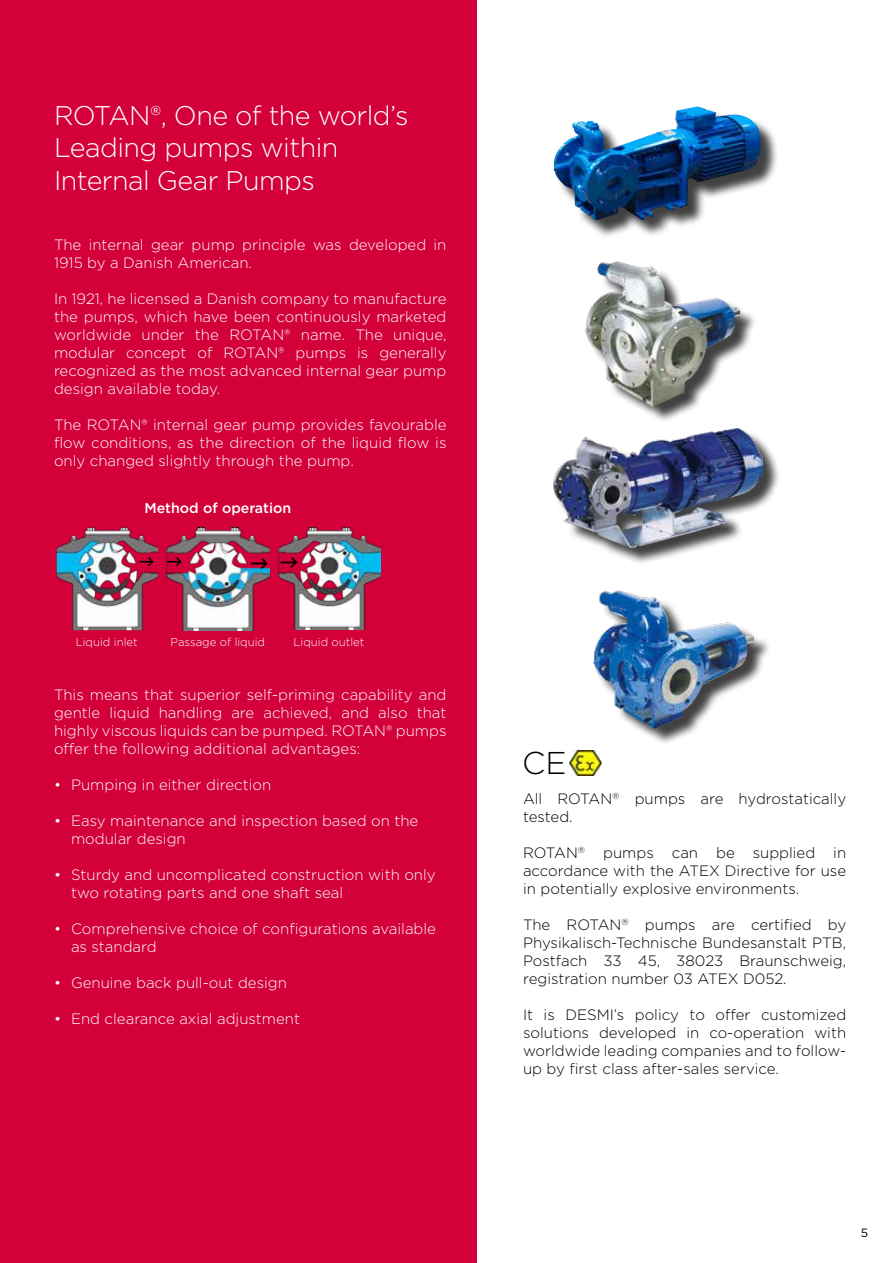
<style>
.page{position:relative;width:893px;height:1263px;background:#fff}
.page>*{position:absolute;margin:0;border:0;box-sizing:border-box;transform-origin:0 0}
.t1{font:300 31.5px "Gotham";color:#000}
.t2{font:300 27px/32.4px "Gotham";letter-spacing:-.02em;color:#fff}
.t3{font:300 15px/18px "Gotham";color:#fff}
.t4{font:300 15px/18px "Gotham";color:#000;text-align:justify}
.t5{font:500 14.25px "Gotham";color:#fff}
.t6{font:12px "Gotham";color:#000}
.t7{font:300 11.4px "Gotham";color:#fff}
</style>
<div class="page">
<div style="left:0;top:0;width:477px;height:1263px;background:#d3003a"></div>
<img style="left:56px;top:527px;width:102px;height:103px">
<img style="left:279px;top:527px;width:101px;height:102px">
<img style="left:166px;top:527px;width:103px;height:103px">
<div style="left:589px;top:264px;width:169px;height:159px;background:#000;opacity:.75"></div>
<img style="left:586px;top:261px;width:153px;height:145px">
<div style="left:556px;top:431px;width:224px;height:135px;background:#000;opacity:.75"></div>
<img style="left:553px;top:428px;width:209px;height:120px">
<div style="left:596px;top:593px;width:176px;height:153px;background:#000;opacity:.75"></div>
<img style="left:593px;top:590px;width:161px;height:138px">
<div style="left:556px;top:109px;width:223px;height:130px;background:#000;opacity:.75"></div>
<img style="left:602px;top:107px;width:94px;height:43px">
<img style="left:570px;top:750px;width:32px;height:25px">
<svg style="left:139px;top:558px;width:15px;height:8px"></svg>
<svg style="left:167px;top:558px;width:15px;height:8px"></svg>
<svg style="left:251px;top:558px;width:17px;height:10px"></svg>
<svg style="left:280px;top:558px;width:18px;height:9px"></svg>
<h2 class="t2" style="left:54px;top:98px;width:356px">ROTAN®, One of the world’s<br>Leading pumps within<br>Internal Gear Pumps</h2>
<p class="t3" style="left:54px;top:235px;width:394px">The internal gear pump principle was developed in<br>1915 by a Danish American.</p>
<p class="t3" style="left:54px;top:289px;width:394px;text-align:justify">In 1921, he licensed a Danish company to manufacture the pumps, which have been continuously marketed worldwide under the ROTAN® name. The unique, modular concept of ROTAN® pumps is generally recognized as the most advanced internal gear pump design available today.</p>
<p class="t3" style="left:54px;top:415px;width:394px;text-align:justify">The ROTAN® internal gear pump provides favourable flow conditions, as the direction of the liquid flow is only changed slightly through the pump.</p>
<p class="t5" style="left:144px;top:498px;width:148px">Method of operation</p>
<p class="t7" style="left:76px;top:634px;width:63px">Liquid inlet</p>
<p class="t7" style="left:171px;top:634px;width:96px">Passage of liquid</p>
<p class="t7" style="left:294px;top:634px;width:72px">Liquid outlet</p>
<p class="t3" style="left:54px;top:685px;width:394px;text-align:justify">This means that superior self-priming capability and gentle liquid handling are achieved, and also that highly viscous liquids can be pumped. ROTAN® pumps offer the following additional advantages:</p>
<p class="t3" style="left:54px;top:775px;width:219px">• Pumping in either direction</p>
<p class="t3" style="left:71px;top:811px;width:349px;text-indent:-17px">• Easy maintenance and inspection based on the modular design</p>
<p class="t3" style="left:71px;top:865px;width:366px;text-indent:-17px">• Sturdy and uncomplicated construction with only two rotating parts and one shaft seal</p>
<p class="t3" style="left:71px;top:919px;width:366px;text-indent:-17px">• Comprehensive choice of configurations available as standard</p>
<p class="t3" style="left:54px;top:973px;width:235px">• Genuine back pull-out design</p>
<p class="t3" style="left:54px;top:1009px;width:248px">• End clearance axial adjustment</p>
<h1 class="t1" style="left:522px;top:743px;width:46px">CE</h1>
<p class="t4" style="left:523px;top:789px;width:325px">All ROTAN<sup>®</sup> pumps are hydrostatically tested.</p>
<p class="t4" style="left:523px;top:843px;width:325px">ROTAN<sup>®</sup> pumps can be supplied in accordance with the ATEX Directive for use in potentially explosive environments.</p>
<p class="t4" style="left:523px;top:915px;width:325px">The ROTAN<sup>®</sup> pumps are certified by Physikalisch-Technische Bundesanstalt PTB, Postfach 33 45, 38023 Braunschweig, registration number 03 ATEX D052.</p>
<p class="t4" style="left:523px;top:1005px;width:325px">It is DESMI’s policy to offer customized solutions developed in co-operation with worldwide leading companies and to follow&shy;up by first class after-sales service.</p>
<p class="t6" style="left:861px;top:1225px;width:9px">5</p>
</div>
